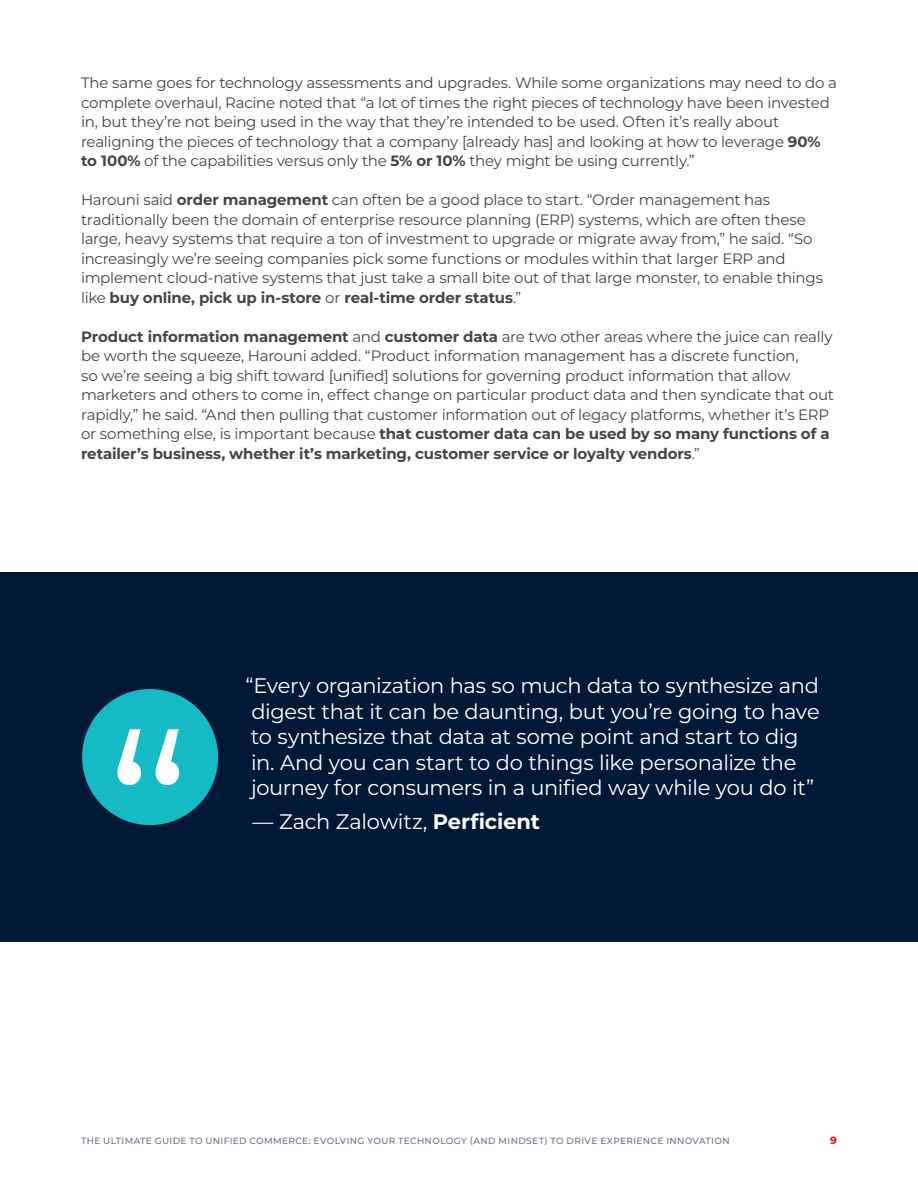
<style>
.page{position:relative;width:918px;height:1188px;background:#fff}
.page>*{position:absolute;margin:0;border:0;box-sizing:border-box;transform-origin:0 0}
.t1{font:21px/25.5px "Montserrat";letter-spacing:-.015em;color:#fff}
.t2{font:15px/19.5px "Montserrat";letter-spacing:-.015em;color:#454647}
.t3{font:800 10.5px "Montserrat";color:#d52a2f}
.t4{font:500 9px "Montserrat";letter-spacing:.04em;color:#667586}
.s1{font-weight:700}
</style>
<div class="page">
<div style="left:0;top:572px;width:918px;height:370px;background:#001936"></div>
<div style="left:82px;top:689px;width:136px;height:136px;background:#16bac5;border-radius:50%"></div>
<svg style="left:117px;top:729px;width:62px;height:56px"></svg>
<p class="t2" style="left:81px;top:73px;width:757px">The same goes for technology assessments and upgrades. While some organizations may need to do a complete overhaul, Racine noted that “a lot of times the right pieces of technology have been invested in, but they’re not being used in the way that they’re intended to be used. Often it’s really about realigning the pieces of technology that a company [already has] and looking at how to leverage <span class="s1">90% to 100%</span> of the capabilities versus only the <span class="s1">5% or 10%</span> they might be using currently.”</p>
<p class="t2" style="left:81px;top:190px;width:744px">Harouni said <span class="s1">order management</span> can often be a good place to start. “Order management has traditionally been the domain of enterprise resource planning (ERP) systems, which are often these large, heavy systems that require a ton of investment to upgrade or migrate away from,” he said. “So increasingly we’re seeing companies pick some functions or modules within that larger ERP and implement cloud-native systems that just take a small bite out of that large monster, to enable things like <span class="s1">buy online, pick up in-store</span> or <span class="s1">real-time order status</span>.”</p>
<p class="t2" style="left:81px;top:326px;width:754px"><span class="s1">Product information management</span> and <span class="s1">customer data</span> are two other areas where the juice can really be worth the squeeze, Harouni added. “Product information management has a discrete function,<br>so we’re seeing a big shift toward [unified] solutions for governing product information that allow marketers and others to come in, effect change on particular product data and then syndicate that out rapidly,” he said. “And then pulling that customer information out of legacy platforms, whether it’s ERP or something else, is important because <span class="s1">that customer data can be used by so many functions of a retailer’s business, whether it’s marketing, customer service or loyalty vendors</span>.”</p>
<p class="t1" style="left:246px;top:673px;width:576px">“Every organization has so much data to synthesize and digest that it can be daunting, but you’re going to have to synthesize that data at some point and start to dig in. And you can start to do things like personalize the journey for consumers in a unified way while you do it”</p>
<h1 class="t1" style="left:253px;top:809px;width:289px">— Zach Zalowitz, <span class="s1">Perficient</span></h1>
<p class="t4" style="left:81px;top:1135px;width:650px">THE ULTIMATE GUIDE TO UNIFIED COMMERCE: EVOLVING YOUR TECHNOLOGY (AND MINDSET) TO DRIVE EXPERIENCE INNOVATION</p>
<p class="t3" style="left:830px;top:1133px;width:8px">9</p>
</div>
